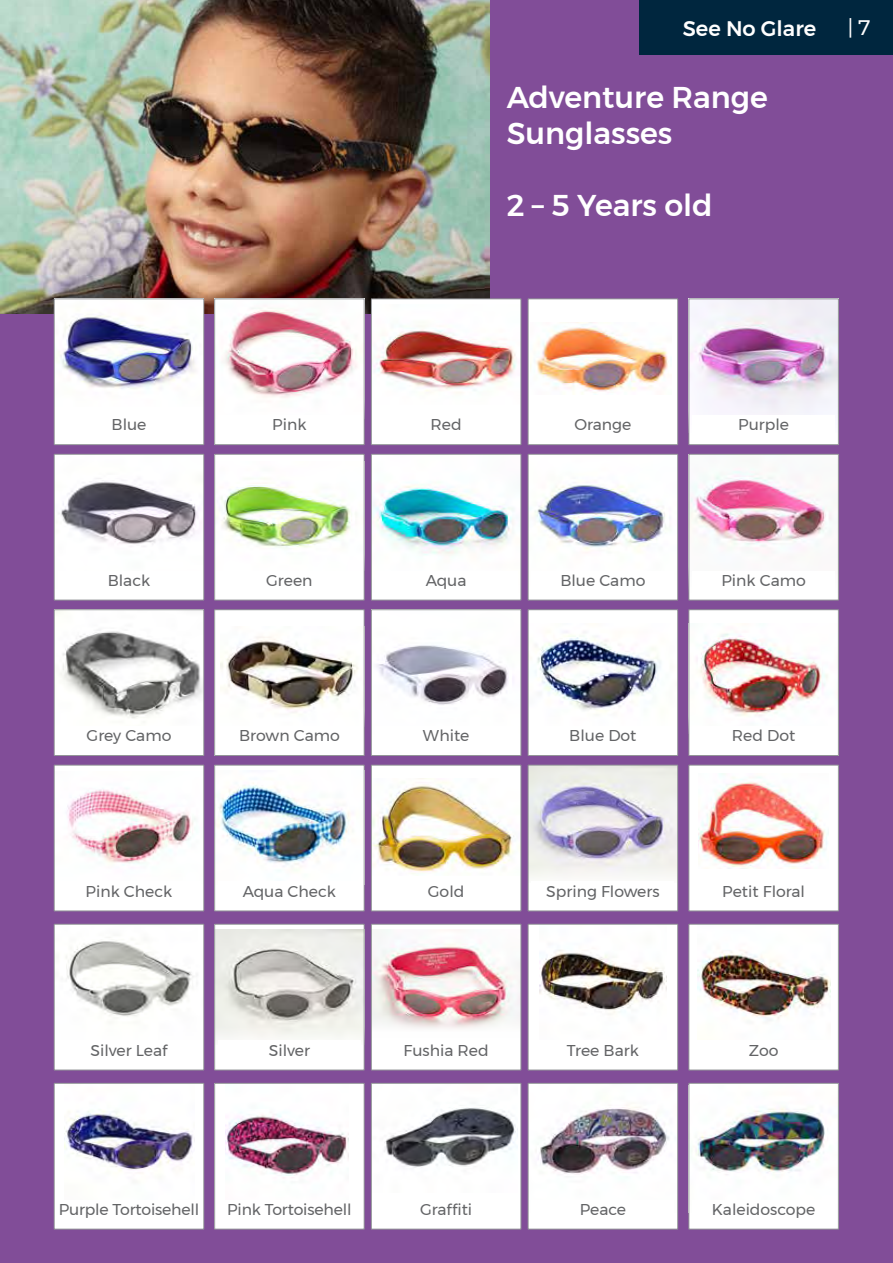
<style>
.page{position:relative;width:893px;height:1263px;background:#814d98}
.page>*{position:absolute;margin:0;border:0;box-sizing:border-box;transform-origin:0 0}
.t1{font:500 30px/36px "Montserrat";color:#fff}
.t2{font:500 21px "Montserrat";color:#fff}
.t3{font:21px "Montserrat";color:#fff}
.t4{font:15.6px "Montserrat";color:#636466}
</style>
<div class="page">
<img style="left:56px;top:456px;width:146px;height:132px">
<div style="left:54px;top:454px;width:150px;height:146px;border:1px solid #939598"></div>
<div style="left:58px;top:571px;width:142px;height:25px;background:#fff"></div>
<img style="left:0;top:0;width:489px;height:313px">
<div style="left:215px;top:454px;width:149px;height:146px;background:#fff"></div>
<img style="left:221px;top:478px;width:130px;height:70px">
<div style="left:214px;top:454px;width:150px;height:146px;border:1px solid #939598"></div>
<img style="left:373px;top:456px;width:146px;height:136px">
<div style="left:371px;top:454px;width:150px;height:146px;border:1px solid #939598"></div>
<div style="left:375px;top:571px;width:142px;height:25px;background:#fff"></div>
<img style="left:530px;top:456px;width:146px;height:136px">
<div style="left:528px;top:454px;width:150px;height:146px;border:1px solid #939598"></div>
<div style="left:532px;top:571px;width:142px;height:25px;background:#fff"></div>
<img style="left:691px;top:456px;width:146px;height:136px">
<div style="left:689px;top:454px;width:150px;height:146px;border:1px solid #939598"></div>
<div style="left:692px;top:571px;width:143px;height:25px;background:#fff"></div>
<img style="left:56px;top:611px;width:146px;height:134px">
<div style="left:54px;top:609px;width:150px;height:147px;border:1px solid #939598"></div>
<div style="left:58px;top:726px;width:142px;height:26px;background:#fff"></div>
<div style="left:215px;top:610px;width:149px;height:145px;background:#fff"></div>
<img style="left:220px;top:636px;width:139px;height:77px">
<div style="left:214px;top:609px;width:150px;height:147px;border:1px solid #939598"></div>
<img style="left:373px;top:611px;width:146px;height:143px">
<div style="left:371px;top:609px;width:150px;height:147px;border:1px solid #939598"></div>
<div style="left:375px;top:726px;width:142px;height:26px;background:#fff"></div>
<div style="left:528px;top:610px;width:150px;height:145px;background:#fff"></div>
<img style="left:535px;top:631px;width:126px;height:81px">
<div style="left:528px;top:609px;width:150px;height:147px;border:1px solid #939598"></div>
<div style="left:689px;top:610px;width:149px;height:145px;background:#fff"></div>
<img style="left:696px;top:633px;width:132px;height:83px">
<div style="left:689px;top:609px;width:150px;height:147px;border:1px solid #939598"></div>
<div style="left:54px;top:765px;width:150px;height:146px;background:#fff"></div>
<img style="left:67px;top:788px;width:128px;height:77px">
<div style="left:54px;top:765px;width:150px;height:146px;border:1px solid #939598"></div>
<div style="left:215px;top:765px;width:149px;height:146px;background:#fff"></div>
<img style="left:217px;top:783px;width:133px;height:88px">
<div style="left:214px;top:765px;width:150px;height:146px;border:1px solid #939598"></div>
<div style="left:371px;top:765px;width:150px;height:146px;background:#fff"></div>
<img style="left:373px;top:782px;width:141px;height:92px">
<div style="left:371px;top:765px;width:150px;height:146px;border:1px solid #939598"></div>
<img style="left:530px;top:767px;width:146px;height:116px">
<div style="left:528px;top:765px;width:150px;height:146px;border:1px solid #939598"></div>
<div style="left:532px;top:881px;width:142px;height:26px;background:#fff"></div>
<div style="left:689px;top:765px;width:149px;height:146px;background:#fff"></div>
<img style="left:699px;top:774px;width:130px;height:95px">
<div style="left:689px;top:765px;width:150px;height:146px;border:1px solid #939598"></div>
<div style="left:54px;top:924px;width:150px;height:146px;background:#fff"></div>
<img style="left:66px;top:941px;width:128px;height:76px">
<div style="left:54px;top:924px;width:150px;height:146px;border:1px solid #939598"></div>
<div style="left:215px;top:924px;width:149px;height:146px;background:linear-gradient(to right,#fff,#fff)"></div>
<img style="left:216px;top:930px;width:146px;height:114px">
<div style="left:214px;top:924px;width:150px;height:146px;border:1px solid #939598"></div>
<div style="left:218px;top:1040px;width:143px;height:26px;background:#fff"></div>
<div style="left:371px;top:924px;width:150px;height:146px;background:#fff"></div>
<img style="left:373px;top:930px;width:146px;height:99px">
<div style="left:371px;top:924px;width:150px;height:146px;border:1px solid #939598"></div>
<div style="left:528px;top:924px;width:150px;height:146px;background:#fff"></div>
<img style="left:539px;top:950px;width:128px;height:65px">
<div style="left:528px;top:924px;width:150px;height:146px;border:1px solid #939598"></div>
<div style="left:689px;top:924px;width:149px;height:146px;background:#fff"></div>
<img style="left:697px;top:950px;width:133px;height:71px">
<div style="left:689px;top:924px;width:150px;height:146px;border:1px solid #939598"></div>
<div style="left:54px;top:1083px;width:150px;height:146px;background:#fff"></div>
<img style="left:65px;top:1111px;width:130px;height:61px">
<div style="left:54px;top:1083px;width:150px;height:146px;border:1px solid #939598"></div>
<div style="left:215px;top:1083px;width:149px;height:146px;background:#fff"></div>
<img style="left:225px;top:1114px;width:124px;height:64px">
<div style="left:214px;top:1083px;width:150px;height:146px;border:1px solid #939598"></div>
<div style="left:371px;top:1083px;width:150px;height:146px;background:#fff"></div>
<img style="left:384px;top:1107px;width:132px;height:61px">
<div style="left:371px;top:1083px;width:150px;height:146px;border:1px solid #939598"></div>
<img style="left:530px;top:1085px;width:146px;height:127px">
<div style="left:528px;top:1083px;width:150px;height:146px;border:1px solid #939598"></div>
<div style="left:532px;top:1199px;width:142px;height:26px;background:#fff"></div>
<div style="left:689px;top:1083px;width:149px;height:146px;background:#fff"></div>
<img style="left:696px;top:1107px;width:129px;height:68px">
<div style="left:689px;top:1083px;width:150px;height:146px;border:1px solid #939598"></div>
<div style="left:54px;top:299px;width:150px;height:146px;background:#fff"></div>
<img style="left:58px;top:315px;width:137px;height:74px">
<div style="left:54px;top:299px;width:150px;height:146px;border:1px solid #939598"></div>
<img style="left:216px;top:301px;width:146px;height:118px">
<div style="left:214px;top:299px;width:150px;height:146px;border:1px solid #939598"></div>
<div style="left:218px;top:415px;width:143px;height:26px;background:#fff"></div>
<div style="left:371px;top:299px;width:150px;height:146px;background:#fff"></div>
<img style="left:374px;top:325px;width:142px;height:69px">
<div style="left:371px;top:299px;width:150px;height:146px;border:1px solid #939598"></div>
<div style="left:528px;top:299px;width:150px;height:146px;background:#fff"></div>
<img style="left:530px;top:324px;width:138px;height:70px">
<div style="left:528px;top:299px;width:150px;height:146px;border:1px solid #939598"></div>
<img style="left:691px;top:301px;width:146px;height:132px">
<div style="left:689px;top:299px;width:150px;height:146px;border:1px solid #939598"></div>
<div style="left:692px;top:415px;width:143px;height:26px;background:#fff"></div>
<div style="left:640px;top:0;width:253px;height:55px;background:#00263e"></div>
<h2 class="t2" style="left:683px;top:12px;width:135px">See No Glare</h2>
<h2 class="t3" style="left:848px;top:12px;width:24px">| 7</h2>
<h1 class="t1" style="left:507px;top:79px;width:263px">Adventure Range<br>Sunglasses</h1>
<h1 class="t1" style="left:507px;top:187px;width:208px">2 – 5 Years old</h1>
<p class="t4" style="left:112px;top:413px;width:36px">Blue</p>
<p class="t4" style="left:272px;top:413px;width:36px">Pink</p>
<p class="t4" style="left:431px;top:413px;width:33px">Red</p>
<p class="t4" style="left:574px;top:413px;width:58px">Orange</p>
<p class="t4" style="left:738px;top:413px;width:52px">Purple</p>
<p class="t4" style="left:108px;top:568px;width:44px">Black</p>
<p class="t4" style="left:266px;top:568px;width:48px">Green</p>
<p class="t4" style="left:426px;top:568px;width:42px">Aqua</p>
<p class="t4" style="left:560px;top:568px;width:87px">Blue Camo</p>
<p class="t4" style="left:721px;top:568px;width:86px">Pink Camo</p>
<p class="t4" style="left:87px;top:724px;width:86px">Grey Camo</p>
<p class="t4" style="left:239px;top:724px;width:102px">Brown Camo</p>
<p class="t4" style="left:423px;top:724px;width:48px">White</p>
<p class="t4" style="left:569px;top:724px;width:69px">Blue Dot</p>
<p class="t4" style="left:732px;top:724px;width:65px">Red Dot</p>
<p class="t4" style="left:86px;top:879px;width:88px">Pink Check</p>
<p class="t4" style="left:243px;top:879px;width:95px">Aqua Check</p>
<p class="t4" style="left:428px;top:879px;width:38px">Gold</p>
<p class="t4" style="left:546px;top:879px;width:115px">Spring Flowers</p>
<p class="t4" style="left:722px;top:879px;width:84px">Petit Floral</p>
<p class="t4" style="left:90px;top:1038px;width:79px">Silver Leaf</p>
<p class="t4" style="left:269px;top:1038px;width:43px">Silver</p>
<p class="t4" style="left:404px;top:1038px;width:87px">Fushia Red</p>
<p class="t4" style="left:567px;top:1038px;width:73px">Tree Bark</p>
<p class="t4" style="left:749px;top:1038px;width:31px">Zoo</p>
<p class="t4" style="left:59px;top:1197px;width:142px">Purple Tortoisehell</p>
<p class="t4" style="left:227px;top:1197px;width:126px">Pink Tortoisehell</p>
<p class="t4" style="left:420px;top:1197px;width:54px">Graffiti</p>
<p class="t4" style="left:580px;top:1197px;width:48px">Peace</p>
<p class="t4" style="left:712px;top:1197px;width:105px">Kaleidoscope</p>
</div>
